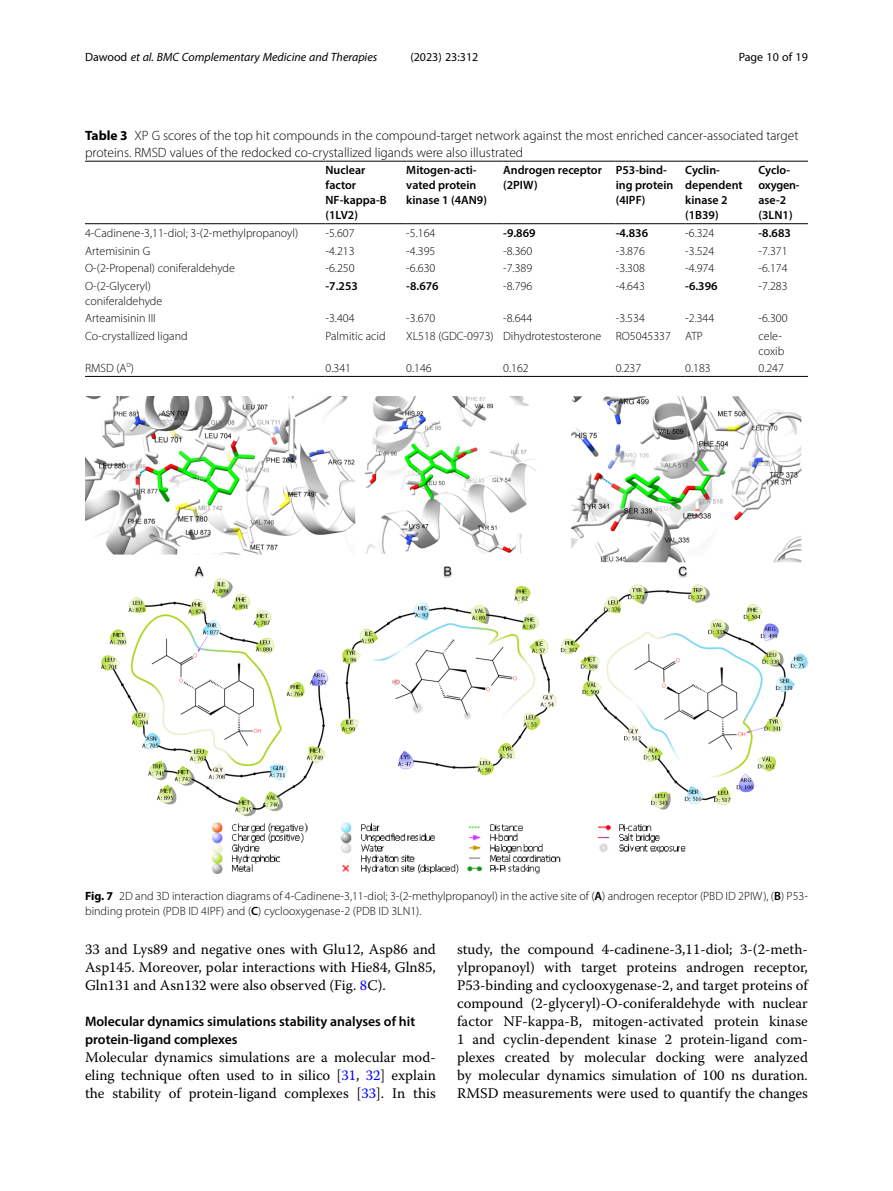
<style>
.page{position:relative;width:893px;height:1191px;background:#fff}
.page>*{position:absolute;margin:0;border:0;box-sizing:border-box;transform-origin:0 0}
.Body_Text{font:14.7px/18px "Warnock Pro";color:#000;text-align:justify}
.Body_Text_Indent{font:14.7px/18px "Warnock Pro";color:#000;text-align:justify}
.Head_2{font:600 13.8px/18px "Myriad Pro";color:#000}
.Table_Caption{font:300 13.5px/16.5px "Myriad Pro";color:#000}
.Table_Body{font:300 12px/15px "Myriad Pro";color:#000}
.Figure_Caption{font:300 12px/15px "Myriad Pro";color:#000}
.Table_Head{font:600 12px/15px "Myriad Pro";color:#000}
.t1{font:italic 12px "Myriad Pro";color:#000}
.Table_Body-2{font:600 12px "Myriad Pro";color:#000}
.t2{font:12px "Myriad Pro";color:#000}
.s1{font-style:normal}
.s2{font-weight:700}
.s3{font-weight:600}
.s4{color:#00f}
</style>
<div class="page">
<hr style="left:85px;top:223px;width:241px;height:1px;background:#000">
<hr style="left:326px;top:161px;width:80px;height:1px;background:#000">
<hr style="left:326px;top:223px;width:80px;height:1px;background:#000">
<hr style="left:406px;top:161px;width:97px;height:1px;background:#000">
<hr style="left:406px;top:223px;width:97px;height:1px;background:#000">
<hr style="left:503px;top:161px;width:113px;height:1px;background:#000">
<hr style="left:503px;top:223px;width:113px;height:1px;background:#000">
<hr style="left:616px;top:161px;width:69px;height:1px;background:#000">
<hr style="left:616px;top:223px;width:69px;height:1px;background:#000">
<hr style="left:685px;top:161px;width:73px;height:1px;background:#000">
<hr style="left:685px;top:223px;width:73px;height:1px;background:#000">
<hr style="left:758px;top:161px;width:50px;height:1px;background:#000">
<hr style="left:758px;top:223px;width:50px;height:1px;background:#000">
<hr style="left:85px;top:376px;width:241px;height:1px;background:#000">
<hr style="left:326px;top:376px;width:80px;height:1px;background:#000">
<hr style="left:406px;top:376px;width:97px;height:1px;background:#000">
<hr style="left:503px;top:376px;width:113px;height:1px;background:#000">
<hr style="left:616px;top:376px;width:69px;height:1px;background:#000">
<hr style="left:685px;top:376px;width:73px;height:1px;background:#000">
<hr style="left:758px;top:376px;width:50px;height:1px;background:#000">
<hr style="left:85px;top:161px;width:241px;height:1px;background:#000">
<img style="left:85px;top:396px;width:723px;height:477px">
<p class="t1" style="left:85px;top:50px;width:294px"><span class="s1">Dawood</span> et al. BMC Complementary Medicine and Therapies</p>
<p class="t2" style="left:410px;top:50px;width:70px">(2023) 23:312</p>
<p class="t2" style="left:739px;top:50px;width:71px">Page 10 of 19</p>
<p class="Table_Caption" style="left:85px;top:128px;width:715px"><span class="s2">Table 3</span> XP G scores of the top hit compounds in the compound-target network against the most enriched cancer-associated target proteins. RMSD values of the redocked co-crystallized ligands were also illustrated</p>
<p class="Table_Head" style="left:326px;top:163px;width:63px">Nuclear factor<br>NF-kappa-B</p>
<p class="Table_Head" style="left:326px;top:208px;width:34px">(1LV2)</p>
<p class="Table_Head" style="left:406px;top:163px;width:82px">Mitogen-acti&shy;vated protein kinase 1 (4AN9)</p>
<p class="Table_Head" style="left:503px;top:163px;width:100px">Androgen receptor</p>
<p class="Table_Head" style="left:616px;top:163px;width:59px">P53-bind&shy;ing protein</p>
<p class="Table_Head" style="left:616px;top:193px;width:31px">(4IPF)</p>
<p class="Table_Head" style="left:685px;top:163px;width:59px">Cyclin&shy;dependent kinase 2 (1B39)</p>
<p class="Table_Head" style="left:758px;top:163px;width:42px">Cyclo&shy;oxygen&shy;ase-2 (3LN1)</p>
<p class="Table_Head" style="left:503px;top:178px;width:36px">(2PIW)</p>
<p class="Table_Body" style="left:85px;top:225px;width:215px">4-Cadinene-3,11-diol; 3-(2-methylpropanoyl)</p>
<p class="Table_Body" style="left:326px;top:225px;width:31px">-5.607</p>
<p class="Table_Body" style="left:406px;top:225px;width:31px">-5.164</p>
<p class="Table_Body-2" style="left:503px;top:225px;width:34px">-9.869</p>
<p class="Table_Body-2" style="left:616px;top:225px;width:34px">-4.836</p>
<p class="Table_Body" style="left:685px;top:225px;width:31px">-6.324</p>
<p class="Table_Body-2" style="left:758px;top:225px;width:34px">-8.683</p>
<p class="Table_Body" style="left:85px;top:243px;width:67px">Artemisinin G</p>
<p class="Table_Body" style="left:326px;top:243px;width:31px">-4.213</p>
<p class="Table_Body" style="left:406px;top:243px;width:31px">-4.395</p>
<p class="Table_Body" style="left:503px;top:243px;width:31px">-8.360</p>
<p class="Table_Body" style="left:616px;top:243px;width:31px">-3.876</p>
<p class="Table_Body" style="left:685px;top:243px;width:31px">-3.524</p>
<p class="Table_Body" style="left:758px;top:243px;width:31px">-7.371</p>
<p class="Table_Body" style="left:85px;top:260px;width:151px">O-(2-Propenal) coniferaldehyde</p>
<p class="Table_Body" style="left:326px;top:260px;width:31px">-6.250</p>
<p class="Table_Body" style="left:406px;top:260px;width:31px">-6.630</p>
<p class="Table_Body" style="left:503px;top:260px;width:31px">-7.389</p>
<p class="Table_Body" style="left:616px;top:260px;width:31px">-3.308</p>
<p class="Table_Body" style="left:685px;top:260px;width:31px">-4.974</p>
<p class="Table_Body" style="left:758px;top:260px;width:31px">-6.174</p>
<p class="Table_Body" style="left:85px;top:278px;width:67px">O-(2-Glyceryl)</p>
<p class="Table_Body" style="left:85px;top:293px;width:79px">coniferaldehyde</p>
<p class="Table_Body-2" style="left:326px;top:278px;width:34px">-7.253</p>
<p class="Table_Body-2" style="left:406px;top:278px;width:34px">-8.676</p>
<p class="Table_Body" style="left:503px;top:278px;width:31px">-8.796</p>
<p class="Table_Body" style="left:616px;top:278px;width:31px">-4.643</p>
<p class="Table_Body-2" style="left:685px;top:278px;width:34px">-6.396</p>
<p class="Table_Body" style="left:758px;top:278px;width:31px">-7.283</p>
<p class="Table_Body" style="left:85px;top:310px;width:72px">Arteamisinin III</p>
<p class="Table_Body" style="left:326px;top:310px;width:31px">-3.404</p>
<p class="Table_Body" style="left:406px;top:310px;width:31px">-3.670</p>
<p class="Table_Body" style="left:503px;top:310px;width:31px">-8.644</p>
<p class="Table_Body" style="left:616px;top:310px;width:31px">-3.534</p>
<p class="Table_Body" style="left:685px;top:310px;width:31px">-2.344</p>
<p class="Table_Body" style="left:758px;top:310px;width:31px">-6.300</p>
<p class="Table_Body" style="left:85px;top:328px;width:104px">Co-crystallized ligand</p>
<p class="Table_Body" style="left:326px;top:328px;width:62px">Palmitic acid</p>
<p class="Table_Body" style="left:406px;top:328px;width:89px">XL518 (GDC-0973)</p>
<p class="Table_Body" style="left:503px;top:328px;width:100px">Dihydrotestosterone</p>
<p class="Table_Body" style="left:616px;top:328px;width:57px">RO5045337</p>
<p class="Table_Body" style="left:685px;top:328px;width:19px">ATP</p>
<p class="Table_Body" style="left:758px;top:328px;width:27px">cele&shy;coxib</p>
<p class="Table_Body" style="left:85px;top:360px;width:51px">RMSD (A<sup>o</sup>)</p>
<p class="Table_Body" style="left:326px;top:360px;width:27px">0.341</p>
<p class="Table_Body" style="left:406px;top:360px;width:27px">0.146</p>
<p class="Table_Body" style="left:503px;top:360px;width:27px">0.162</p>
<p class="Table_Body" style="left:616px;top:360px;width:27px">0.237</p>
<p class="Table_Body" style="left:685px;top:360px;width:27px">0.183</p>
<p class="Table_Body" style="left:758px;top:360px;width:27px">0.247</p>
<p class="Figure_Caption" style="left:85px;top:888px;width:724px"><span class="s2">Fig. 7</span> 2D and 3D interaction diagrams of 4-Cadinene-3,11-diol; 3-(2-methylpropanoyl) in the active site of (<span class="s3">A</span>) androgen receptor (PBD ID 2PIW), (<span class="s3">B</span>) P53- binding protein (PDB ID 4IPF) and (<span class="s3">C</span>) cyclooxygenase-2 (PDB ID 3LN1).</p>
<p class="Body_Text_Indent" style="left:85px;top:940px;width:352px">33 and Lys89 and negative ones with Glu12, Asp86 and Asp145. Moreover, polar interactions with Hie84, Gln85, Gln131 and Asn132 were also observed (Fig. <span class="s4">8</span>C).</p>
<p class="Head_2" style="left:85px;top:1012px;width:332px">Molecular dynamics simulations stability analyses of hit protein-ligand complexes</p>
<p class="Body_Text" style="left:85px;top:1048px;width:352px">Molecular dynamics simulations are a molecular mod&shy;eling technique often used to in silico [<span class="s4">31</span>, <span class="s4">32</span>] explain the stability of protein-ligand complexes [<span class="s4">33</span>]. In this</p>
<p class="Body_Text" style="left:457px;top:940px;width:352px">study, the compound 4-cadinene-3,11-diol; 3-(2-meth&shy;ylpropanoyl) with target proteins androgen receptor, P53-binding and cyclooxygenase-2, and target proteins of compound (2-glyceryl)-O-coniferaldehyde with nuclear factor NF-kappa-B, mitogen-activated protein kinase 1 and cyclin-dependent kinase 2 protein-ligand com&shy;plexes created by molecular docking were analyzed by molecular dynamics simulation of 100 ns duration.<br>RMSD measurements were used to quantify the changes</p>
</div>
